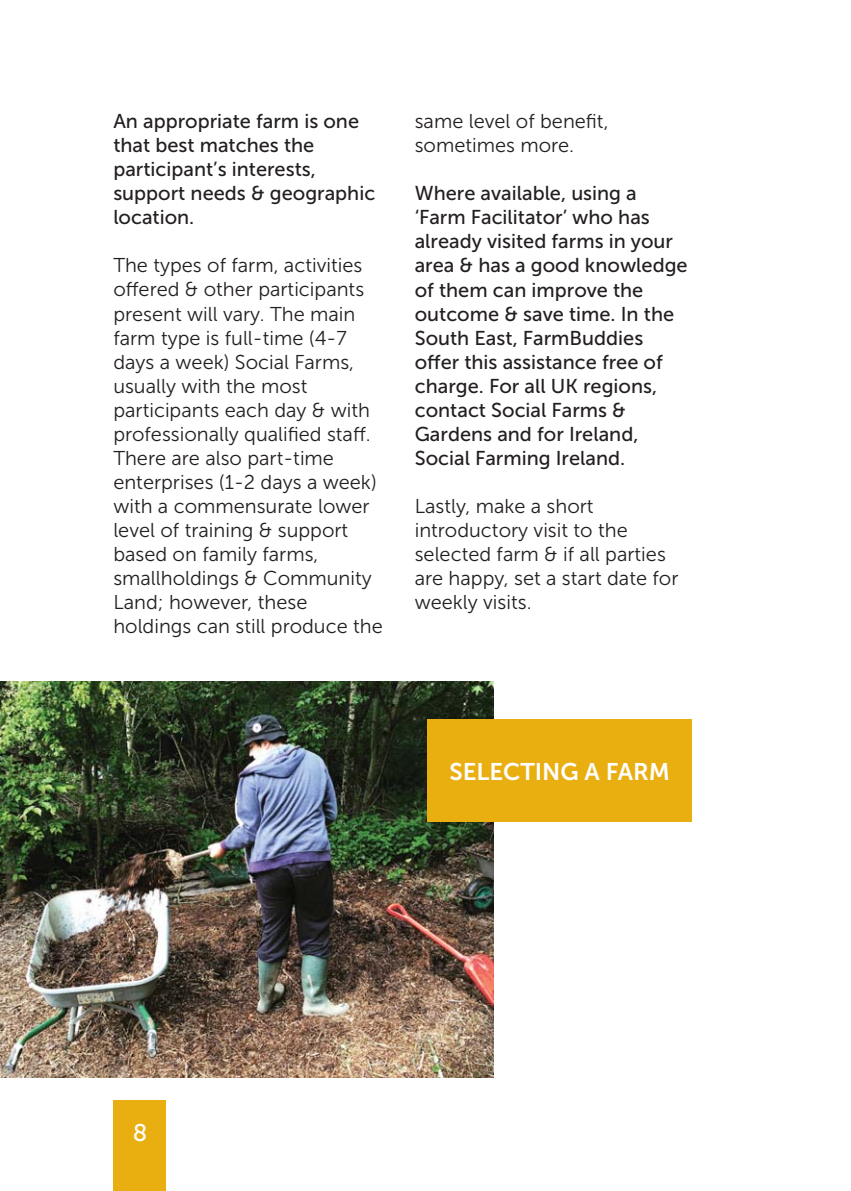
<style>
.page{position:relative;width:851px;height:1191px;background:#fff}
.page>*{position:absolute;margin:0;border:0;box-sizing:border-box;transform-origin:0 0}
.t1{font:24px "Museo Sans 700";color:#fff}
.t2{font:24px "Museo Sans 500";color:#fff}
.t3{font:20px/24px "Museo Sans 300";color:#231f20}
.t4{font:20px/24px "Museo Sans 500";color:#231f20}
</style>
<div class="page">
<img style="left:0;top:681px;width:493px;height:396px">
<div style="left:427px;top:719px;width:264px;height:103px;background:#e9ae10"></div>
<div style="left:113px;top:1100px;width:53px;height:91px;background:#e9ae10"></div>
<p class="t4" style="left:113px;top:111px;width:263px">An appropriate farm is one that best matches the participant’s interests, support needs &amp; geographic location.</p>
<p class="t3" style="left:113px;top:255px;width:271px">The types of farm, activities offered &amp; other participants present will vary. The main farm type is full-time (4-7 days a week) Social Farms, usually with the most participants each day &amp; with professionally qualified staff.<br>There are also part-time enterprises (1-2 days a week) with a commensurate lower level of training &amp; support based on family farms, smallholdings &amp; Community<br>Land; however, these holdings can still produce the</p>
<p class="t3" style="left:414px;top:111px;width:195px">same level of benefit, sometimes more.</p>
<p class="t4" style="left:414px;top:183px;width:274px">Where available, using a ‘Farm Facilitator’ who has already visited farms in your area &amp; has a good knowledge of them can improve the outcome &amp; save time. In the<br>South East, FarmBuddies offer this assistance free of charge. For all UK regions, contact Social Farms &amp;<br>Gardens and for Ireland,<br>Social Farming Ireland.</p>
<p class="t3" style="left:414px;top:495px;width:265px">Lastly, make a short introductory visit to the selected farm &amp; if all parties are happy, set a start date for weekly visits.</p>
<p class="t1" style="left:449px;top:762px;width:222px">SELECTING A FARM</p>
<p class="t2" style="left:133px;top:1124px;width:16px">8</p>
</div>
